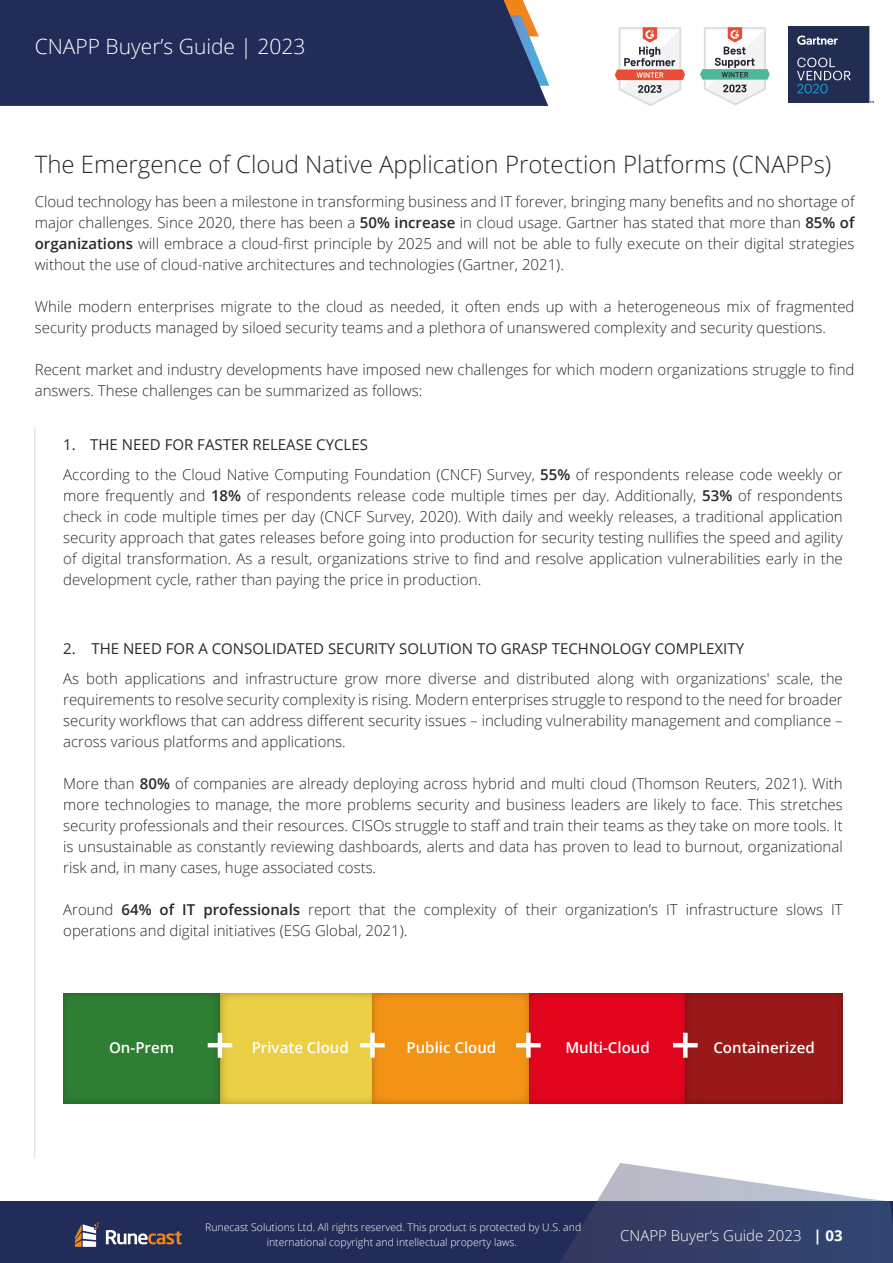
<style>
.page{position:relative;width:893px;height:1263px;background:#fff}
.page>*{position:absolute;margin:0;border:0;box-sizing:border-box;transform-origin:0 0}
.t1{font:600 51.45px "Open Sans";color:#fff}
.t2{font:300 24px "Open Sans";color:#292929}
.t3{font:300 21px "Open Sans";color:#fff}
.t4{font:300 15px/21px "Open Sans";color:#292929;text-align:justify}
.t5{font:15px "Open Sans";color:#292929}
.t6{font:600 15px "Open Sans";color:#fff}
.t7{font:300 15px "Open Sans";color:#fff}
.t8{font:300 10.5px/15px "Open Sans";color:#fff;text-align:center}
.s1{font-weight:600}
.s2{font-weight:700}
</style>
<div class="page">
<hr style="left:35px;top:427px;width:1px;height:731px;background:#dbdbdb">
<div style="left:0;top:1201px;width:893px;height:62px;background:#212d58"></div>
<svg style="left:106px;top:1230px;width:76px;height:14px"></svg>
<svg style="left:75px;top:1222px;width:24px;height:25px"></svg>
<svg style="left:560px;top:1163px;width:333px;height:100px"></svg>
<div style="left:0;top:0;width:548px;height:106px;background:#212d58"></div>
<img style="left:788px;top:26px;width:85px;height:77px">
<svg style="left:615px;top:27px;width:70px;height:79px"></svg>
<svg style="left:700px;top:27px;width:70px;height:79px"></svg>
<div style="left:63px;top:993px;width:157px;height:111px;background:#2e7e34"></div>
<svg style="left:220px;top:993px;width:153px;height:111px;background:#e8cc43"></svg>
<div style="left:373px;top:993px;width:157px;height:111px;background:#f39316"></div>
<div style="left:529px;top:993px;width:157px;height:111px;background:#e3051e"></div>
<div style="left:685px;top:993px;width:158px;height:111px;background:#991918"></div>
<h3 class="t3" style="left:35px;top:32px;width:272px">CNAPP Buyer’s Guide | 2023</h3>
<h2 class="t2" style="left:35px;top:148px;width:798px">The Emergence of Cloud Native Application Protection Platforms (CNAPPs)</h2>
<p class="t4" style="left:35px;top:190px;width:821px">Cloud technology has been a milestone in transforming business and IT forever, bringing many benefits and no shortage of major challenges. Since 2020, there has been a <span class="s1">50% increase</span> in cloud usage. Gartner has stated that more than <span class="s1">85% of organizations</span> will embrace a cloud-first principle by 2025 and will not be able to fully execute on their digital strategies without the use of cloud-native architectures and technologies (Gartner, 2021).</p>
<p class="t4" style="left:35px;top:295px;width:821px">While modern enterprises migrate to the cloud as needed, it often ends up with a heterogeneous mix of fragmented security products managed by siloed security teams and a plethora of unanswered complexity and security questions.</p>
<p class="t4" style="left:35px;top:358px;width:821px">Recent market and industry developments have imposed new challenges for which modern organizations struggle to find answers. These challenges can be summarized as follows:</p>
<p class="t5" style="left:63px;top:434px;width:306px">1. THE NEED FOR FASTER RELEASE CYCLES</p>
<p class="t4" style="left:63px;top:463px;width:781px">According to the Cloud Native Computing Foundation (CNCF) Survey, <span class="s1">55%</span> of respondents release code weekly or more frequently and <span class="s1">18%</span> of respondents release code multiple times per day. Additionally, <span class="s1">53%</span> of respondents check in code multiple times per day (CNCF Survey, 2020). With daily and weekly releases, a traditional application security approach that gates releases before going into production for security testing nullifies the speed and agility of digital transformation. As a result, organizations strive to find and resolve application vulnerabilities early in the development cycle, rather than paying the price in production.</p>
<p class="t5" style="left:63px;top:638px;width:682px">2. THE NEED FOR A CONSOLIDATED SECURITY SOLUTION TO GRASP TECHNOLOGY COMPLEXITY</p>
<p class="t4" style="left:63px;top:668px;width:781px">As both applications and infrastructure grow more diverse and distributed along with organizations' scale, the requirements to resolve security complexity is rising. Modern enterprises struggle to respond to the need for broader security workflows that can address different security issues – including vulnerability management and compliance – across various platforms and applications.</p>
<p class="t4" style="left:63px;top:773px;width:781px">More than <span class="s1">80%</span> of companies are already deploying across hybrid and multi cloud (Thomson Reuters, 2021). With more technologies to manage, the more problems security and business leaders are likely to face. This stretches security professionals and their resources. CISOs struggle to staff and train their teams as they take on more tools. It is unsustainable as constantly reviewing dashboards, alerts and data has proven to lead to burnout, organizational risk and, in many cases, huge associated costs.</p>
<p class="t4" style="left:63px;top:899px;width:781px">Around <span class="s1">64% of IT professionals</span> report that the complexity of their organization’s IT infrastructure slows IT operations and digital initiatives (ESG Global, 2021).</p>
<p class="t6" style="left:109px;top:1037px;width:67px">On-Prem</p>
<h1 class="t1" style="left:205px;top:1009px;width:31px">+</h1>
<p class="t6" style="left:252px;top:1037px;width:99px">Private Cloud</p>
<h1 class="t1" style="left:358px;top:1009px;width:31px">+</h1>
<h1 class="t1" style="left:514px;top:1009px;width:31px">+</h1>
<h1 class="t1" style="left:671px;top:1009px;width:31px">+</h1>
<p class="t6" style="left:406px;top:1037px;width:91px">Public Cloud</p>
<p class="t6" style="left:565px;top:1037px;width:86px">Multi-Cloud</p>
<p class="t6" style="left:713px;top:1037px;width:103px">Containerized</p>
<p class="t8" style="left:205px;top:1220px;width:378px">Runecast Solutions Ltd. All rights reserved. This product is protected by U.S. and international copyright and intellectual property laws.</p>
<p class="t7" style="left:620px;top:1225px;width:224px">CNAPP Buyer’s Guide 2023 <span class="s2">| 03</span></p>
</div>
